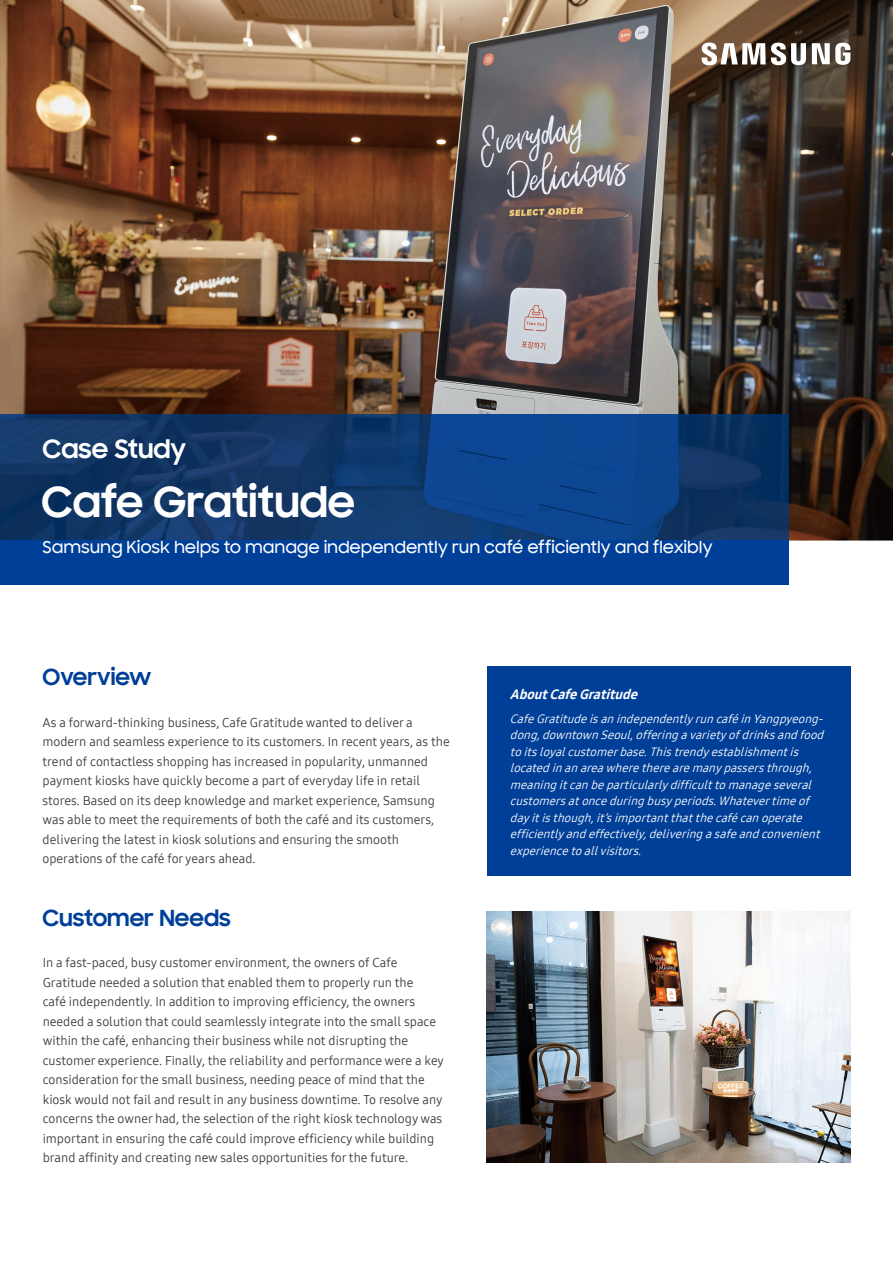
<style>
.page{position:relative;width:893px;height:1263px;background:#fff}
.page>*{position:absolute;margin:0;border:0;box-sizing:border-box;transform-origin:0 0}
.t1{font:700 42px "Samsung Sharp Sans";color:#fff}
.t2{font:700 25.5px "Samsung Sharp Sans";color:#fff}
.t3{font:700 22.5px "Samsung Sharp Sans";color:#003f98}
.t4{font:500 16.5px "Samsung Sharp Sans";letter-spacing:-.01em;color:#fff}
.t5{font:italic 13.5px "Samsung One 800";color:#fff}
.t6{font:12.75px/19.5px "Samsung One 400";color:#3e3a39}
.t7{font:italic 12px/16.5px "Samsung One 400";color:#fff}
</style>
<div class="page">
<img style="left:0;top:0;width:893px;height:540px">
<img style="left:0;top:414px;width:788px;height:126px">
<div style="left:0;top:540px;width:788px;height:45px;background:#003f98"></div>
<svg style="left:702px;top:43px;width:148px;height:22px"></svg>
<div style="left:487px;top:666px;width:363px;height:210px;background:#003f98"></div>
<img style="left:487px;top:911px;width:363px;height:251px">
<h2 class="t2" style="left:43px;top:430px;width:145px">Case Study</h2>
<h1 class="t1" style="left:41px;top:471px;width:315px">Cafe Gratitude</h1>
<p class="t4" style="left:43px;top:535px;width:672px">Samsung Kiosk helps to manage independently run café efficiently and flexibly</p>
<h3 class="t3" style="left:43px;top:660px;width:110px">Overview</h3>
<p class="t6" style="left:43px;top:712px;width:409px">As a forward-thinking business, Cafe Gratitude wanted to deliver a modern and seamless experience to its customers. In recent years, as the trend of contactless shopping has increased in popularity, unmanned payment kiosks have quickly become a part of everyday life in retail stores. Based on its deep knowledge and market experience, Samsung was able to meet the requirements of both the café and its customers, delivering the latest in kiosk solutions and ensuring the smooth operations of the café for years ahead.</p>
<h3 class="t3" style="left:43px;top:901px;width:190px">Customer Needs</h3>
<p class="t6" style="left:43px;top:953px;width:403px">In a fast-paced, busy customer environment, the owners of Cafe Gratitude needed a solution that enabled them to properly run the<br>café independently. In addition to improving efficiency, the owners needed a solution that could seamlessly integrate into the small space within the café, enhancing their business while not disrupting the customer experience. Finally, the reliability and performance were a key consideration for the small business, needing peace of mind that the kiosk would not fail and result in any business downtime. To resolve any concerns the owner had, the selection of the right kiosk technology was important in ensuring the café could improve efficiency while building brand affinity and creating new sales opportunities for the future.</p>
<p class="t5" style="left:510px;top:685px;width:133px">AboutCafeGratitude</p>
<p class="t7" style="left:510px;top:710px;width:319px">CafeGratitudeisanindependentlyruncaféinYangpyeong&shy;dong,downtownSeoul,offeringavarietyofdrinksandfood toitsloyalcustomerbase.Thistrendyestablishmentis locatedinanareawheretherearemanypassersthrough, meaningitcanbeparticularlydifficulttomanageseveral customersatonceduringbusyperiods.Whatevertimeof dayitisthough,it’simportantthatthecafécanoperate efficientlyandeffectively,deliveringasafeandconvenient experiencetoallvisitors.</p>
</div>
